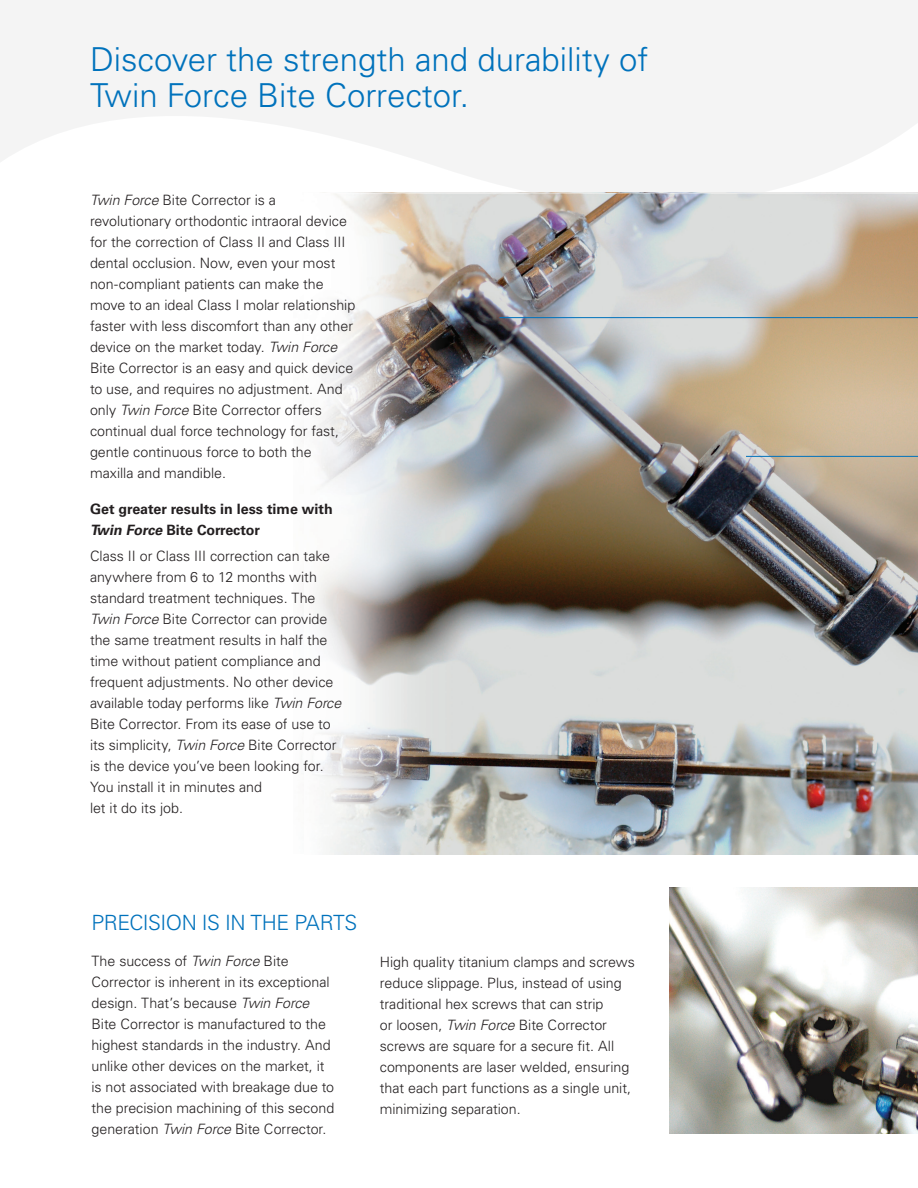
<style>
.page{position:relative;width:918px;height:1188px;background:#fff}
.page>*{position:absolute;margin:0;border:0;box-sizing:border-box;transform-origin:0 0}
.subhead{font:300 33px/36px "Univers LT Std";color:#0072bc}
.Paragraph_Style_1{font:300 21px "Univers LT Std";letter-spacing:-.025em;color:#0072bc}
.body{font:300 14.25px/21px "Univers LT Std";color:#231f20}
.Paragraph_Style_1-2{font:300 14.25px/21px "Univers LT Std";color:#231f20}
.Paragraph_Style_2{font:700 14.25px/21px "Univers LT Std";color:#231f20}
.s1{font-style:italic}
</style>
<div class="page">
<svg style="left:0;top:0;width:918px;height:193px;fill:#f4f4f4"></svg>
<img style="left:669px;top:887px;width:249px;height:247px">
<img style="left:316px;top:194px;width:602px;height:660px">
<hr style="left:500px;top:317px;width:418px;height:1px;background:#0072bc">
<hr style="left:746px;top:456px;width:172px;height:1px;background:#0072bc">
<p class="subhead" style="left:90px;top:42px;width:560px">Discover the strength and durability of<br>Twin Force Bite Corrector.</p>
<p class="body" style="left:90px;top:190px;width:267px"><span class="s1">Twin Force</span> Bite Corrector is a revolutionary orthodontic intraoral device for the correction of Class II and Class III dental occlusion. Now, even your most non-compliant patients can make the move to an ideal Class I molar relationship faster with less discomfort than any other device on the market today. <span class="s1">Twin Force </span>Bite Corrector is an easy and quick device to use, and requires no adjustment. And only <span class="s1">Twin Force</span> Bite Corrector offers continual dual force technology for fast, gentle continuous force to both the maxilla and mandible.</p>
<p class="Paragraph_Style_2" style="left:90px;top:499px;width:244px">Get greater results in less time with<br><span class="s1">Twin Force</span> Bite Corrector</p>
<p class="body" style="left:90px;top:545px;width:253px">Class II or Class III correction can take anywhere from 6 to 12 months with standard treatment techniques. The <span class="s1">Twin Force</span> Bite Corrector can provide the same treatment results in half the time without patient compliance and frequent adjustments. No other device available today performs like <span class="s1">Twin Force </span>Bite Corrector. From its ease of use to its simplicity, <span class="s1">Twin Force</span> Bite Corrector is the device you’ve been looking for.<br>You install it in minutes and<br>let it do its job.</p>
<p class="Paragraph_Style_1" style="left:92px;top:910px;width:267px">PRECISION IS IN THE PARTS</p>
<p class="Paragraph_Style_1-2" style="left:92px;top:951px;width:244px">The success of <span class="s1">Twin Force</span> Bite Corrector is inherent in its exceptional design. That’s because <span class="s1">Twin Force </span>Bite Corrector is manufactured to the highest standards in the industry. And unlike other devices on the market, it is not associated with breakage due to the precision machining of this second generation <span class="s1">Twin Force</span> Bite Corrector.</p>
<p class="Paragraph_Style_1-2" style="left:380px;top:952px;width:257px">High quality titanium clamps and screws reduce slippage. Plus, instead of using traditional hex screws that can strip<br>or loosen, <span class="s1">Twin Force</span> Bite Corrector screws are square for a secure fit. All components are laser welded, ensuring that each part functions as a single unit, minimizing separation.</p>
</div>
